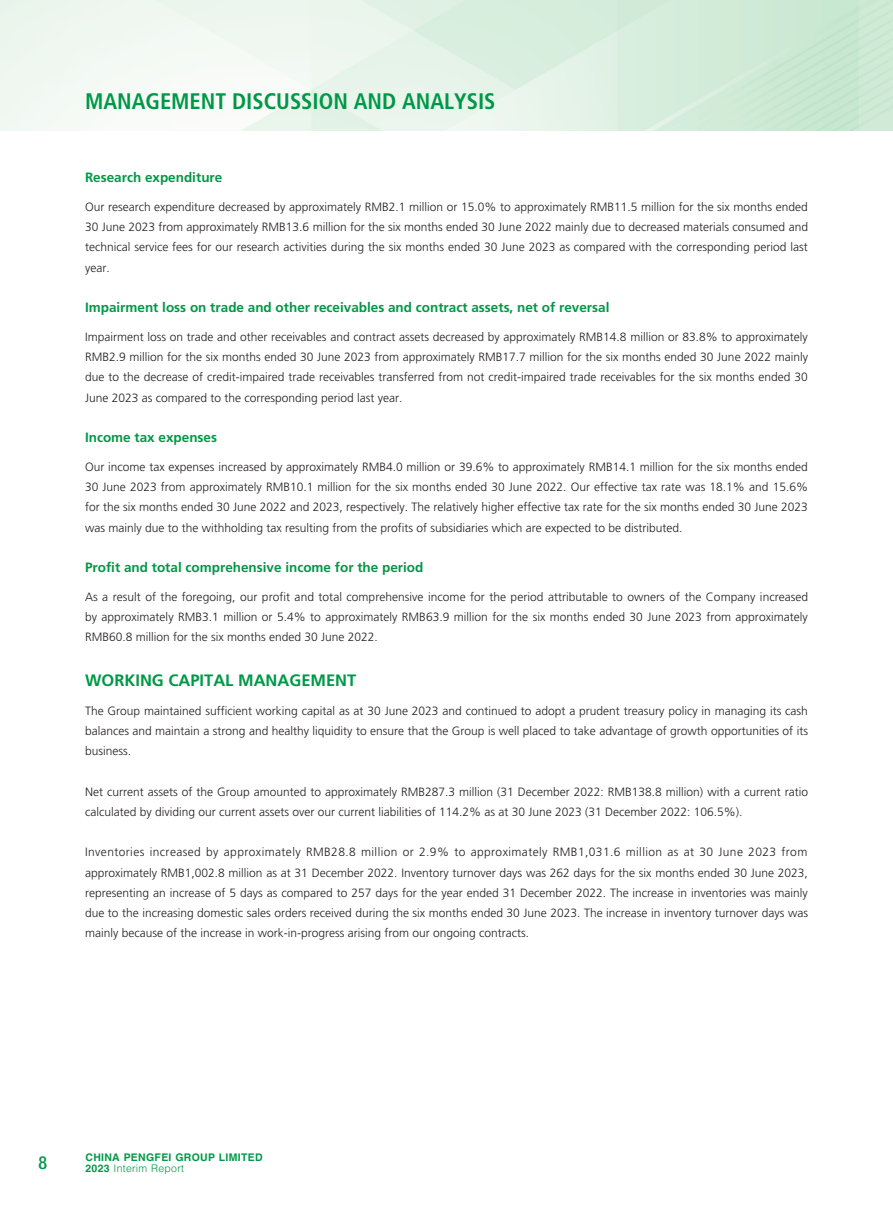
<style>
.page{position:relative;width:893px;height:1212px;background:#fff}
.page>*{position:absolute;margin:0;border:0;box-sizing:border-box;transform-origin:0 0}
.t1{font:700 condensed 22.5px "Frutiger LT Std";color:#009847}
.t2{font:500 condensed 18px "Helvetica Neue LT Std";color:#009847}
.t3{font:700 16.5px "Frutiger LT Std";color:#009847}
.t4{font:700 13.5px "Frutiger LT Std";color:#009847}
.t5{font:300 12px/20.2px "Frutiger LT Std";color:#231f20;text-align:justify}
.t6{font:700 10.5px "Helvetica LT Std";letter-spacing:.03em;color:#009847}
.t7{font:300 10.5px "Helvetica LT Std";letter-spacing:.03em;color:#009847}
.s1{font-weight:700}
</style>
<div class="page">
<h1 class="t1" style="left:85px;top:87px;width:412px">MANAGEMENT DISCUSSION AND ANALYSIS</h1>
<p class="t4" style="left:85px;top:170px;width:139px">Research expenditure</p>
<p class="t5" style="left:85px;top:197px;width:724px">Our research expenditure decreased by approximately RMB2.1 million or 15.0% to approximately RMB11.5 million for the six months ended 30 June 2023 from approximately RMB13.6 million for the six months ended 30 June 2022 mainly due to decreased materials consumed and technical service fees for our research activities during the six months ended 30 June 2023 as compared with the corresponding period last year.</p>
<p class="t4" style="left:85px;top:300px;width:526px">Impairment loss on trade and other receivables and contract assets, net of reversal</p>
<p class="t5" style="left:85px;top:327px;width:724px">Impairment loss on trade and other receivables and contract assets decreased by approximately RMB14.8 million or 83.8% to approximately RMB2.9 million for the six months ended 30 June 2023 from approximately RMB17.7 million for the six months ended 30 June 2022 mainly due to the decrease of credit-impaired trade receivables transferred from not credit-impaired trade receivables for the six months ended 30<br>June 2023 as compared to the corresponding period last year.</p>
<p class="t4" style="left:85px;top:430px;width:134px">Income tax expenses</p>
<p class="t5" style="left:85px;top:457px;width:724px">Our income tax expenses increased by approximately RMB4.0 million or 39.6% to approximately RMB14.1 million for the six months ended 30 June 2023 from approximately RMB10.1 million for the six months ended 30 June 2022. Our effective tax rate was 18.1% and 15.6% for the six months ended 30 June 2022 and 2023, respectively. The relatively higher effective tax rate for the six months ended 30 June 2023 was mainly due to the withholding tax resulting from the profits of subsidiaries which are expected to be distributed.</p>
<p class="t4" style="left:85px;top:560px;width:340px">Profit and total comprehensive income for the period</p>
<p class="t5" style="left:85px;top:587px;width:725px">As a result of the foregoing, our profit and total comprehensive income for the period attributable to owners of the Company increased by approximately RMB3.1 million or 5.4% to approximately RMB63.9 million for the six months ended 30 June 2023 from approximately RMB60.8 million for the six months ended 30 June 2022.</p>
<h3 class="t3" style="left:85px;top:670px;width:273px">WORKING CAPITAL MANAGEMENT</h3>
<p class="t5" style="left:85px;top:700px;width:724px">The Group maintained sufficient working capital as at 30 June 2023 and continued to adopt a prudent treasury policy in managing its cash balances and maintain a strong and healthy liquidity to ensure that the Group is well placed to take advantage of growth opportunities of its business.</p>
<p class="t5" style="left:85px;top:781px;width:724px">Net current assets of the Group amounted to approximately RMB287.3 million (31 December 2022: RMB138.8 million) with a current ratio calculated by dividing our current assets over our current liabilities of 114.2% as at 30 June 2023 (31 December 2022: 106.5%).</p>
<p class="t5" style="left:85px;top:842px;width:724px">Inventories increased by approximately RMB28.8 million or 2.9% to approximately RMB1,031.6 million as at 30 June 2023 from approximately RMB1,002.8 million as at 31 December 2022. Inventory turnover days was 262 days for the six months ended 30 June 2023, representing an increase of 5 days as compared to 257 days for the year ended 31 December 2022. The increase in inventories was mainly due to the increasing domestic sales orders received during the six months ended 30 June 2023. The increase in inventory turnover days was mainly because of the increase in work-in-progress arising from our ongoing contracts.</p>
<p class="t6" style="left:85px;top:1151px;width:179px">CHINA PENGFEI GROUP LIMITED</p>
<h2 class="t2" style="left:38px;top:1152px;width:10px">8</h2>
<p class="t7" style="left:85px;top:1161px;width:100px"><span class="s1">2023</span> Interim Report</p>
</div>
